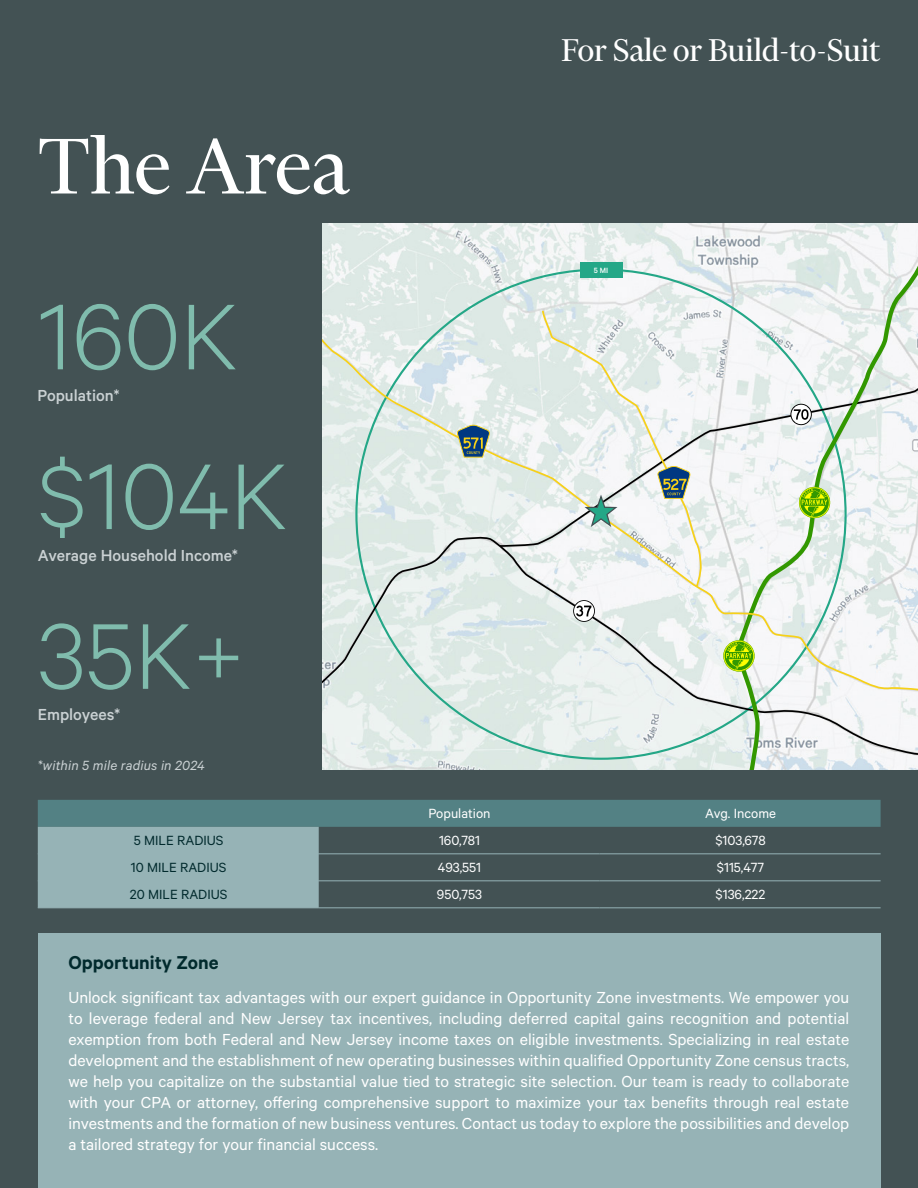
<style>
.page{position:relative;width:918px;height:1188px;background:#435254}
.page>*{position:absolute;margin:0;border:0;box-sizing:border-box;transform-origin:0 0}
.Callout_Large{font:300 105px "Calibre";color:#80bcad}
.Heading_Large{font:90px "Financier Display";color:#fff}
.t1{font:36px "Financier Display";color:#fff}
.Copy_Intro{font:600 21px "Calibre";color:#012a2d}
.Copy_Intro-2{font:18px/21px "Calibre";color:#fff;text-align:justify}
.Callout_Description{font:500 18px "Calibre";color:#cad1d3}
.Table_Content{font:15px "Calibre";color:#fff}
.Table_Header{font:15px "Calibre";color:#012a2d}
.Callout_Description-2{font:italic 15px "Calibre";letter-spacing:.01em;color:#cad1d3}
.Table_Header-2{font:15px "Calibre";color:#fff}
.t2{font:500 8.55px "Calibre";color:#fff}
</style>
<div class="page">
<svg style="left:38px;top:800px;width:843px;height:107px"></svg>
<hr style="left:38px;top:853px;width:281px;height:1px;background:#96b3b6">
<hr style="left:319px;top:853px;width:281px;height:1px;background:#96b3b6">
<hr style="left:600px;top:853px;width:281px;height:1px;background:#96b3b6">
<hr style="left:38px;top:880px;width:281px;height:1px;background:#96b3b6">
<hr style="left:319px;top:880px;width:281px;height:1px;background:#96b3b6">
<hr style="left:600px;top:880px;width:281px;height:1px;background:#96b3b6">
<hr style="left:38px;top:907px;width:281px;height:1px;background:#96b3b6">
<hr style="left:319px;top:907px;width:281px;height:1px;background:#96b3b6">
<hr style="left:600px;top:907px;width:281px;height:1px;background:#96b3b6">
<img style="left:322px;top:223px;width:414px;height:112px">
<div style="left:580px;top:262px;width:42px;height:15px;background:#24a787"></div>
<svg style="left:322px;top:694px;width:414px;height:76px;background:#dfeae7"></svg>
<svg style="left:498px;top:276px;width:238px;height:59px;background:#e1ebea"></svg>
<svg style="left:736px;top:223px;width:182px;height:547px;background:#e4eae8"></svg>
<svg style="left:322px;top:335px;width:596px;height:359px;background:#e3ebe7"></svg>
<svg style="left:541px;top:309px;width:161px;height:279px;background:#e9edea"></svg>
<svg style="left:723px;top:640px;width:32px;height:32px"></svg>
<svg style="left:799px;top:487px;width:31px;height:31px"></svg>
<svg style="left:790px;top:404px;width:22px;height:21px"></svg>
<svg style="left:573px;top:600px;width:22px;height:22px"></svg>
<svg style="left:585px;top:495px;width:32px;height:32px"></svg>
<svg style="left:457px;top:425px;width:33px;height:33px"></svg>
<svg style="left:657px;top:466px;width:34px;height:33px"></svg>
<div style="left:38px;top:934px;width:843px;height:254px;background:#96b3b6"></div>
<p class="Heading_Large" style="left:38px;top:119px;width:312px">The Area</p>
<p class="Callout_Large" style="left:38px;top:276px;width:202px">160K</p>
<p class="Callout_Description" style="left:38px;top:385px;width:84px">Population*</p>
<p class="Callout_Large" style="left:38px;top:435px;width:251px">$104K</p>
<p class="Callout_Description" style="left:38px;top:544px;width:202px">Average Household Income*</p>
<p class="Callout_Large" style="left:38px;top:595px;width:209px">35K+</p>
<p class="Callout_Description" style="left:38px;top:704px;width:84px">Employees*</p>
<p class="Callout_Description-2" style="left:38px;top:756px;width:169px">*within 5 mile radius in 2024</p>
<p class="t1" style="left:561px;top:32px;width:320px">For Sale or Build-to-Suit</p>
<p class="t2" style="left:594px;top:265px;width:16px">5 MI</p>
<p class="Table_Header-2" style="left:429px;top:805px;width:63px">Population</p>
<p class="Table_Header-2" style="left:705px;top:805px;width:72px">Avg. Income</p>
<p class="Table_Header" style="left:134px;top:832px;width:91px">5 MILE RADIUS</p>
<p class="Table_Content" style="left:439px;top:832px;width:43px">160,781</p>
<p class="Table_Content" style="left:715px;top:832px;width:52px">$103,678</p>
<p class="Table_Header" style="left:131px;top:859px;width:97px">10 MILE RADIUS</p>
<p class="Table_Content" style="left:438px;top:859px;width:45px">493,551</p>
<p class="Table_Content" style="left:717px;top:859px;width:49px">$115,477</p>
<p class="Table_Header" style="left:130px;top:886px;width:99px">20 MILE RADIUS</p>
<p class="Table_Content" style="left:437px;top:886px;width:47px">950,753</p>
<p class="Table_Content" style="left:716px;top:886px;width:51px">$136,222</p>
<p class="Copy_Intro" style="left:68px;top:950px;width:152px">Opportunity Zone</p>
<p class="Copy_Intro-2" style="left:68px;top:986px;width:782px">Unlock significant tax advantages with our expert guidance in Opportunity Zone investments. We empower you to leverage federal and New Jersey tax incentives, including deferred capital gains recognition and potential exemption from both Federal and New Jersey income taxes on eligible investments. Specializing in real estate development and the establishment of new operating businesses within qualified Opportunity Zone census tracts, we help you capitalize on the substantial value tied to strategic site selection. Our team is ready to collaborate with your CPA or attorney, offering comprehensive support to maximize your tax benefits through real estate investments and the formation of new business ventures. Contact us today to explore the possibilities and develop a tailored strategy for your financial success.</p>
</div>
